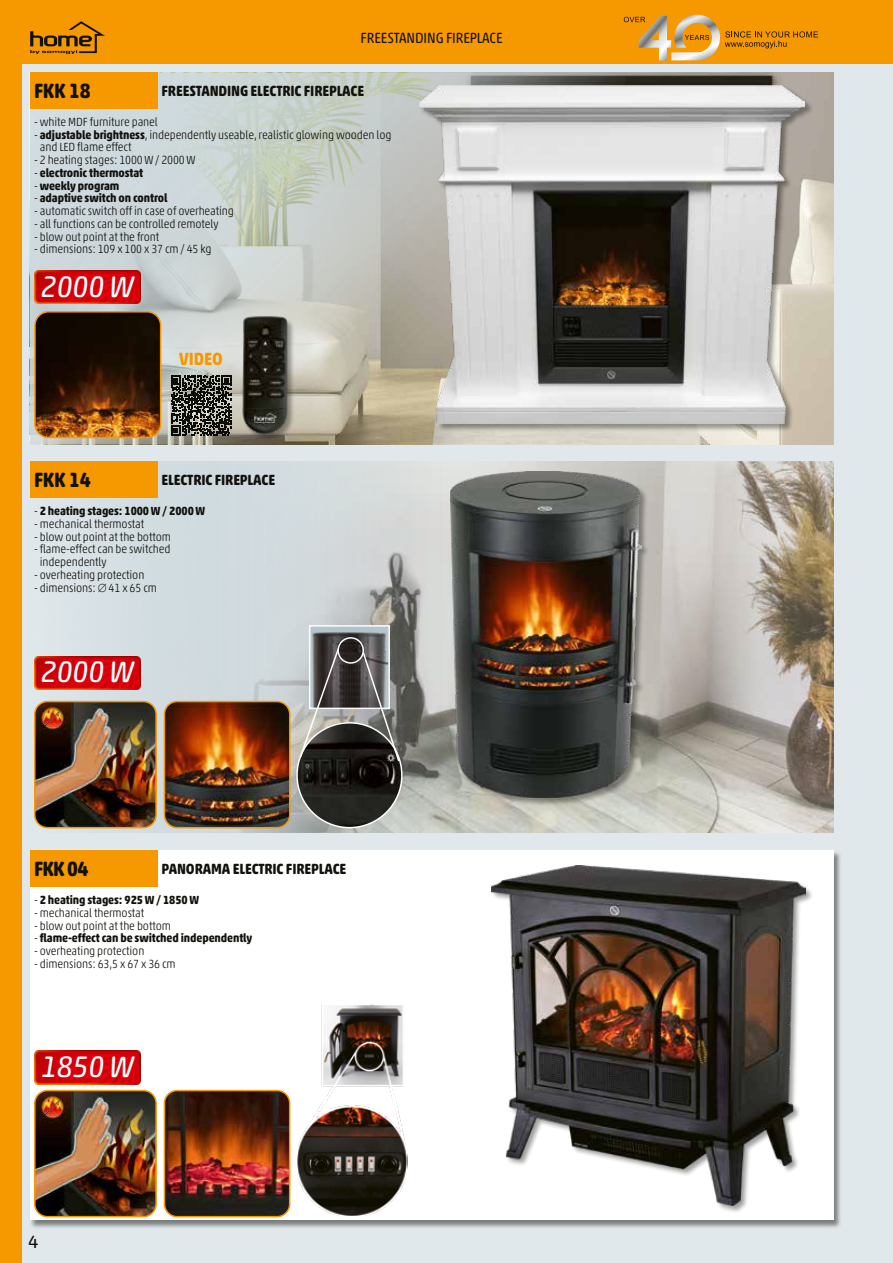
<style>
.page{position:relative;width:893px;height:1263px;background:#e1e8ec}
.page>*{position:absolute;margin:0;border:0;box-sizing:border-box;transform-origin:0 0}
.t1{font:italic 30.15px "Akko Rounded Pro";letter-spacing:-.015em;color:#fff}
.t2{font:700 21px "Akko Rounded Pro";letter-spacing:-.01em;color:#12120d;scale:.9 1}
.t3{font:700 18px "Akko Rounded Pro";letter-spacing:-.01em;color:#f69800;scale:.9 1}
.t4{font:18px "Akko Rounded Pro";color:#12120d}
.t5{font:700 15px "Akko Rounded Pro";letter-spacing:-.01em;color:#12120d;scale:.9 1}
.t6{font:15px "Akko Rounded Pro";letter-spacing:-.01em;color:#12120d;scale:.9 1}
.t7{font:300 12px/12.8px "Akko Rounded Pro";letter-spacing:-.01em;color:#12120d;scale:.9 1}
.t8{font:700 12px "Akko Rounded Pro";letter-spacing:-.01em;color:#12120d;scale:.9 1}
.s1{font-weight:700}
.s2{font-weight:300}
</style>
<div class="page">
<div style="left:0;top:0;width:893px;height:64px;background:#f69800"></div>
<div style="left:0;top:0;width:21px;height:1263px;background:#f69800"></div>
<svg style="left:30px;top:21px;width:75px;height:33px"></svg>
<img style="left:625px;top:72px;width:208px;height:372px">
<img style="left:30px;top:72px;width:595px;height:372px">
<div style="left:419px;top:85px;width:394px;height:347px;background:#12120d;opacity:.4"></div>
<img style="left:419px;top:85px;width:386px;height:338px">
<img style="left:35px;top:312px;width:126px;height:125px">
<div style="left:34px;top:311px;width:127px;height:127px;border:2px solid #f69800;border-radius:14px"></div>
<div style="left:243px;top:317px;width:53px;height:125px;background:#12120d;opacity:.4"></div>
<img style="left:240px;top:314px;width:50px;height:123px">
<img style="left:34px;top:270px;width:107px;height:34px">
<svg style="left:171px;top:375px;width:60px;height:60px;background:#4d4d46"></svg>
<img style="left:483px;top:461px;width:350px;height:371px">
<img style="left:30px;top:461px;width:453px;height:371px">
<div style="left:450px;top:471px;width:200px;height:335px;background:#12120d;opacity:.4"></div>
<img style="left:450px;top:471px;width:191px;height:327px">
<img style="left:34px;top:656px;width:107px;height:33px">
<img style="left:164px;top:701px;width:126px;height:127px">
<div style="left:164px;top:701px;width:126px;height:127px;border:2px solid #f69800;border-radius:13px"></div>
<img style="left:35px;top:701px;width:121px;height:127px">
<div style="left:34px;top:701px;width:123px;height:127px;border:2px solid #f69800;border-radius:13px"></div>
<img style="left:297px;top:723px;width:105px;height:105px;border-radius:52px">
<svg style="left:253px;top:610px;width:133px;height:185px;background:#9b8c83"></svg>
<svg style="left:299px;top:647px;width:16px;height:112px;background:#b2b5b3"></svg>
<svg style="left:315px;top:614px;width:132px;height:185px;background:#6b6a67"></svg>
<svg style="left:361px;top:651px;width:40px;height:112px;background:#676665"></svg>
<div style="left:29px;top:850px;width:813px;height:379px;background:#12120d;opacity:.5"></div>
<div style="left:30px;top:850px;width:803px;height:370px;background:#fff"></div>
<img style="left:164px;top:1090px;width:126px;height:126px">
<div style="left:164px;top:1090px;width:126px;height:127px;border:2px solid #f69800;border-radius:13px"></div>
<img style="left:35px;top:1090px;width:121px;height:126px">
<div style="left:34px;top:1090px;width:123px;height:127px;border:2px solid #f69800;border-radius:13px"></div>
<img style="left:297px;top:1004px;width:111px;height:212px">
<img style="left:492px;top:865px;width:313px;height:340px">
<img style="left:34px;top:1051px;width:107px;height:33px">
<svg style="left:624px;top:15px;width:194px;height:46px"></svg>
<div style="left:30px;top:72px;width:127px;height:36px;background:#f69800"></div>
<div style="left:30px;top:461px;width:127px;height:36px;background:#f69800"></div>
<div style="left:30px;top:850px;width:127px;height:37px;background:#f69800"></div>
<p class="t6" style="left:361px;top:29px;width:159px">FREESTANDING FIREPLACE</p>
<h2 class="t2" style="left:34px;top:78px;width:65px">FKK 18</h2>
<p class="t5" style="left:162px;top:82px;width:227px">FREESTANDING ELECTRIC FIREPLACE</p>
<p class="t7" style="left:34px;top:115px;width:139px">- white MDF furniture panel</p>
<p class="t7" style="left:40px;top:128px;width:392px;text-indent:-6px">- <span class="s1">adjustable brightness</span>, independently useable, realistic glowing wooden log and LED flame effect</p>
<p class="t7" style="left:34px;top:154px;width:181px">- 2 heating stages: 1000 W / 2000 W</p>
<p class="t8" style="left:34px;top:165px;width:123px"><span class="s2">-</span> electronic thermostat</p>
<p class="t8" style="left:34px;top:178px;width:96px"><span class="s2">-</span> weekly program</p>
<p class="t8" style="left:34px;top:191px;width:150px"><span class="s2">-</span> adaptive switch on control</p>
<p class="t7" style="left:34px;top:205px;width:224px">- automatic switch off in case of overheating</p>
<p class="t7" style="left:34px;top:217px;width:207px">- all functions can be controlled remotely</p>
<p class="t7" style="left:34px;top:230px;width:141px">- blow out point at the front</p>
<p class="t7" style="left:34px;top:243px;width:199px">- dimensions: 109 x 100 x 37 cm / 45 kg</p>
<h1 class="t1" style="left:41px;top:268px;width:95px">2000 W</h1>
<h3 class="t3" style="left:179px;top:348px;width:50px">VIDEO</h3>
<h2 class="t2" style="left:34px;top:467px;width:65px">FKK 14</h2>
<p class="t5" style="left:162px;top:471px;width:128px">ELECTRIC FIREPLACE</p>
<p class="t8" style="left:34px;top:503px;width:192px"><span class="s2">-</span> 2 heating stages: 1000 W / 2000 W</p>
<p class="t7" style="left:34px;top:517px;width:124px">- mechanical thermostat</p>
<p class="t7" style="left:34px;top:530px;width:154px">- blow out point at the bottom</p>
<p class="t7" style="left:40px;top:543px;width:147px;text-indent:-6px">- flame-effect can be switched independently</p>
<p class="t7" style="left:34px;top:568px;width:124px">- overheating protection</p>
<p class="t7" style="left:34px;top:581px;width:138px">- dimensions: ∅ 41 x 65 cm</p>
<h1 class="t1" style="left:41px;top:654px;width:95px">2000 W</h1>
<h2 class="t2" style="left:34px;top:856px;width:62px">FKK 04</h2>
<p class="t5" style="left:162px;top:860px;width:207px">PANORAMA ELECTRIC FIREPLACE</p>
<p class="t8" style="left:34px;top:893px;width:185px"><span class="s2">-</span> 2 heating stages: 925 W / 1850 W</p>
<p class="t7" style="left:34px;top:906px;width:124px">- mechanical thermostat</p>
<p class="t7" style="left:34px;top:919px;width:154px">- blow out point at the bottom</p>
<p class="t8" style="left:34px;top:931px;width:244px"><span class="s2">-</span> flame-effect can be switched independently</p>
<p class="t7" style="left:34px;top:944px;width:124px">- overheating protection</p>
<p class="t7" style="left:34px;top:957px;width:159px">- dimensions: 63,5 x 67 x 36 cm</p>
<h1 class="t1" style="left:41px;top:1048px;width:95px">1850 W</h1>
<h3 class="t4" style="left:28px;top:1231px;width:12px">4</h3>
</div>
